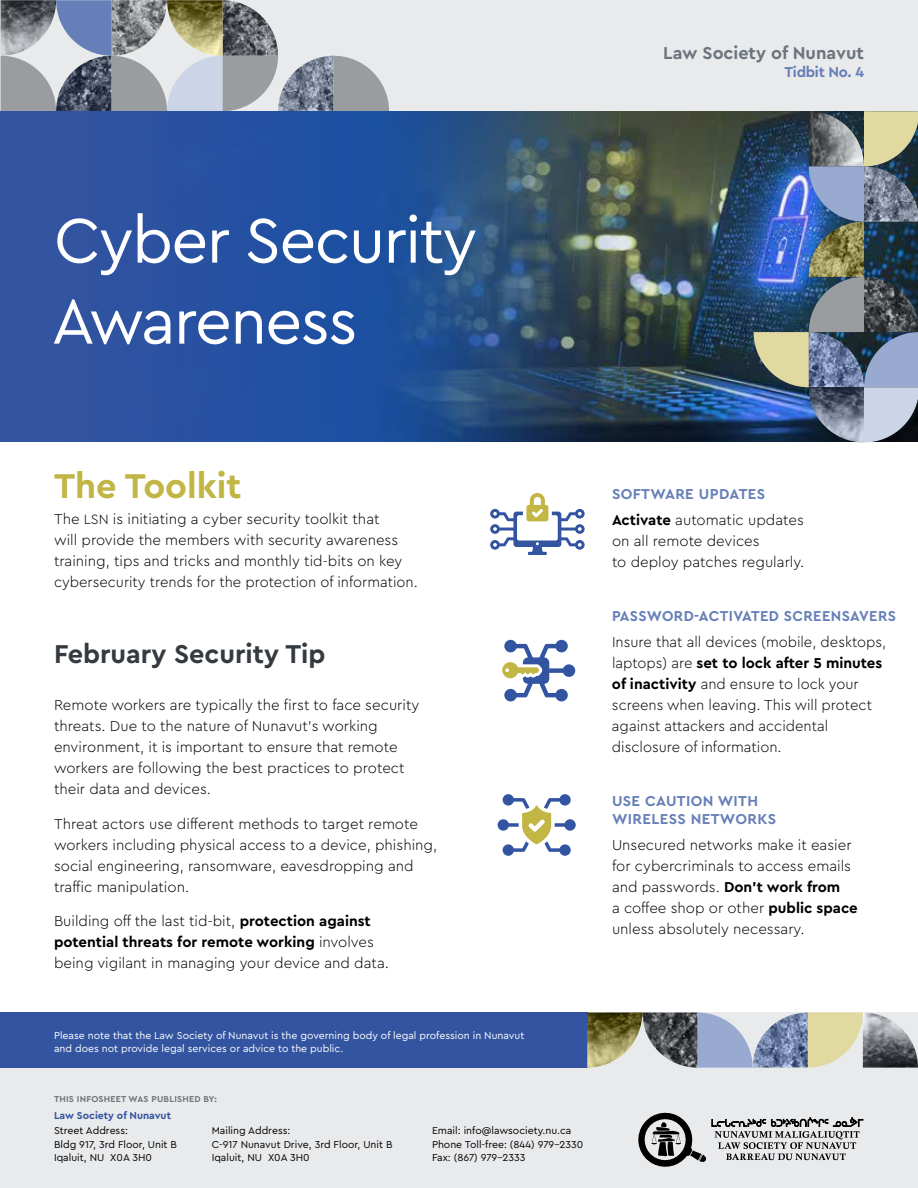
<style>
.page{position:relative;width:918px;height:1188px;background:#fff}
.page>*{position:absolute;margin:0;border:0;box-sizing:border-box;transform-origin:0 0}
.t1{font:66px/81px "Cera Pro";letter-spacing:-.025em;color:#fff}
.t2{font:700 36px "Cera Pro";color:#c1b544}
.t3{font:700 27px "Cera Pro";color:#343a40}
.t4{font:700 18px "Cera Pro";color:#6c757d}
.t5{font:300 15px/21px "Cera Pro";color:#000}
.t6{font:700 15px/18px "Cera Pro";letter-spacing:.025em;color:#667fb8}
.t7{font:700 15px "Cera Pro";letter-spacing:-.02em;color:#667fb8}
.t8{font:10.5px/13.5px "Cera Pro";color:#000}
.t9{font:10.5px/12.6px "Cera Pro";color:#fff}
.t10{font:700 10.5px "Cera Pro";color:#3354a0}
.t11{font:700 9px "Cera Pro";letter-spacing:.025em;color:#6c757d}
.s1{font-size:14.1px}
.s2{font-weight:700}
.s3{font-weight:700;color:#667fb8}
</style>
<div class="page">
<div style="left:0;top:0;width:918px;height:111px;background:#e9eaec"></div>
<svg style="left:1px;top:0;width:388px;height:111px"></svg>
<svg style="left:0;top:111px;width:754px;height:331px;background:#2c5085"></svg>
<img style="left:754px;top:111px;width:164px;height:331px">
<div style="left:0;top:1012px;width:918px;height:176px;background:#e9eaec"></div>
<div style="left:0;top:1012px;width:587px;height:56px;background:#3354a0"></div>
<svg style="left:638px;top:1112px;width:225px;height:55px"></svg>
<svg style="left:587px;top:1012px;width:331px;height:56px"></svg>
<svg style="left:498px;top:794px;width:78px;height:62px"></svg>
<svg style="left:490px;top:493px;width:95px;height:62px"></svg>
<svg style="left:502px;top:640px;width:73px;height:61px"></svg>
<p class="t4" style="left:663px;top:41px;width:202px">Law Society of Nunavut</p>
<p class="t7" style="left:785px;top:62px;width:81px">Tidbit No. 4</p>
<h1 class="t1" style="left:52px;top:197px;width:427px">Cyber Security<br>Awareness</h1>
<h2 class="t2" style="left:54px;top:462px;width:189px">The Toolkit</h2>
<p class="t5" style="left:54px;top:508px;width:365px">The <span class="s1">LSN</span> is initiating a cyber security toolkit that<br>will provide the members with security awareness training, tips and tricks and monthly tid-bits on key cybersecurity trends for the protection of information.</p>
<h3 class="t3" style="left:54px;top:636px;width:273px">February Security Tip</h3>
<p class="t5" style="left:54px;top:694px;width:367px">Remote workers are typically the first to face security threats. Due to the nature of Nunavut’s working environment, it is important to ensure that remote workers are following the best practices to protect their data and devices.</p>
<p class="t5" style="left:54px;top:812px;width:385px">Threat actors use different methods to target remote workers including physical access to a device, phishing, social engineering, ransomware, eavesdropping and traffic manipulation.</p>
<p class="t5" style="left:54px;top:910px;width:337px">Building off the last tid-bit, <span class="s2">protection against potential threats for remote working</span> involves being vigilant in managing your device and data.</p>
<p class="t9" style="left:54px;top:1029px;width:472px">Please note that the Law Society of Nunavut is the governing body of legal profession in Nunavut and does not provide legal services or advice to the public.</p>
<p class="t11" style="left:54px;top:1093px;width:164px">THIS INFOSHEET WAS PUBLISHED BY:</p>
<p class="t10" style="left:54px;top:1109px;width:119px">Law Society of Nunavut</p>
<p class="t8" style="left:54px;top:1124px;width:125px">Street Address:<br>Bldg 917, 3rd Floor, Unit B<br>Iqaluit, NU X0A 3H0</p>
<p class="t8" style="left:212px;top:1124px;width:182px">Mailing Address:<br>C-917 Nunavut Drive, 3rd Floor, Unit B<br>Iqaluit, NU X0A 3H0</p>
<p class="t8" style="left:432px;top:1124px;width:153px">Email: info@lawsociety.nu.ca<br>Phone Toll-free: (844) 979-2330<br>Fax: (867) 979-2333</p>
<p class="t5" style="left:612px;top:480px;width:193px;line-height:26.2px"><span class="s3">SOFTWARE UPDATES<br></span><span class="s2">Activate</span> automatic updates</p>
<p class="t5" style="left:612px;top:530px;width:194px">on all remote devices<br>to deploy patches regularly.</p>
<p class="t6" style="left:612px;top:606px;width:285px">PASSWORD-ACTIVATED SCREENSAVERS</p>
<p class="t5" style="left:612px;top:631px;width:276px">Insure that all devices (mobile, desktops, laptops) are <span class="s2">set to lock after 5 minutes of inactivity</span> and ensure to lock your screens when leaving. This will protect against attackers and accidental disclosure of information.</p>
<p class="t6" style="left:612px;top:791px;width:166px">USE CAUTION WITH<br>WIRELESS NETWORKS</p>
<p class="t5" style="left:612px;top:834px;width:247px">Unsecured networks make it easier for cybercriminals to access emails and passwords. <span class="s2">Don’t work from<br></span>a coffee shop or other <span class="s2">public space </span>unless absolutely necessary.</p>
</div>
